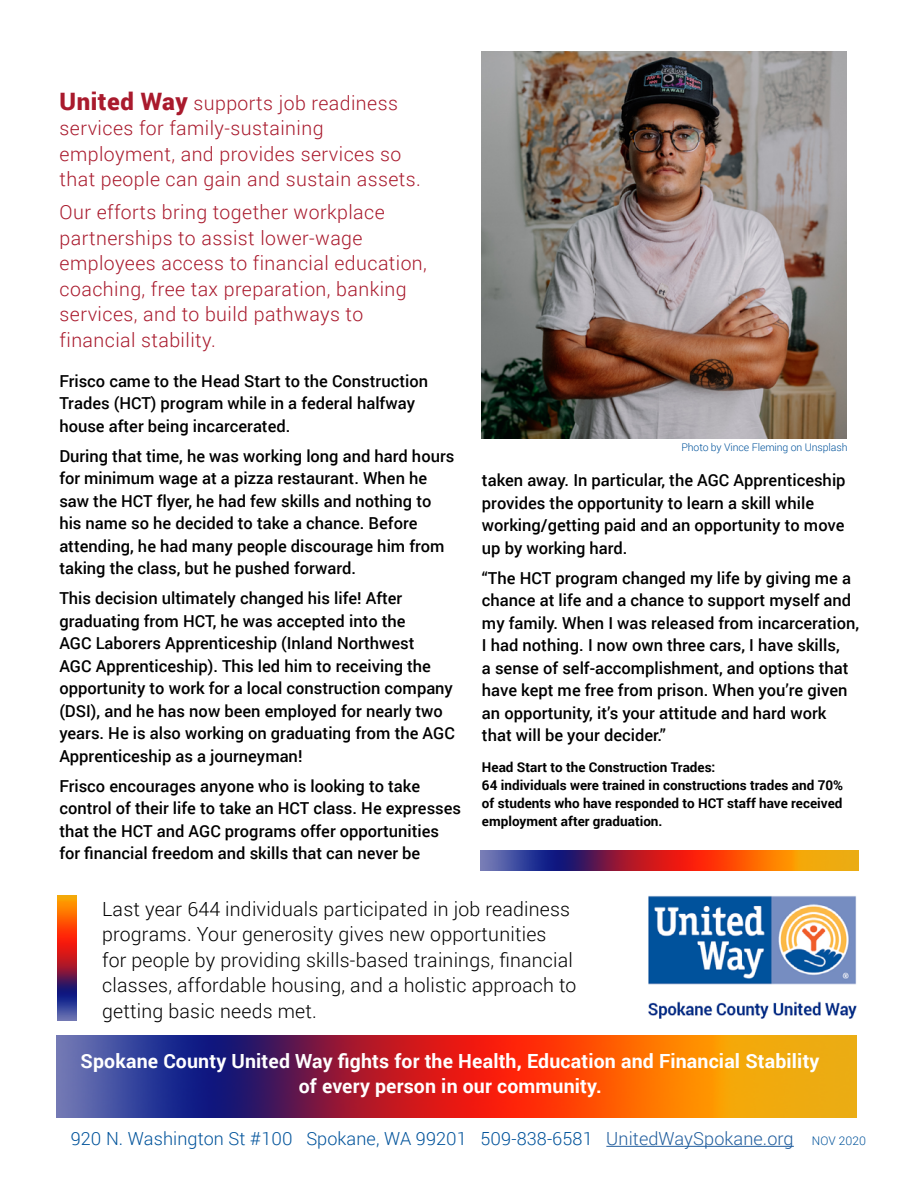
<style>
.page{position:relative;width:918px;height:1188px;background:#fff}
.page>*{position:absolute;margin:0;border:0;box-sizing:border-box;transform-origin:0 0}
.t1{font:300 19.5px/25.5px "Roboto";letter-spacing:.02em;color:#a91a2d}
.t2{font:300 19.5px/25.5px "Roboto";letter-spacing:.01em;color:#000}
.t3{font:700 19.5px/25.3px "Roboto";letter-spacing:.01em;color:#fff;text-align:center}
.t4{font:300 18px "Roboto";letter-spacing:.005em;color:#00539b}
.t5{font:500 16.5px/22.5px "Roboto";color:#000}
.t6{font:700 13.5px/18px "Roboto";color:#000}
.t7{font:300 10.5px "Roboto";letter-spacing:-.01em;color:#00539b}
.s1{font-weight:900;font-size:24px}
.s2{color:#215e9e}
.s3{font-size:11.85px}
</style>
<div class="page">
<img style="left:482px;top:51px;width:365px;height:388px">
<hr style="left:606px;top:1146px;width:188px;height:1px;background:#215e9e">
<img style="left:649px;top:895px;width:208px;height:124px">
<img style="left:481px;top:851px;width:378px;height:19px">
<img style="left:57px;top:896px;width:20px;height:125px">
<img style="left:56px;top:1035px;width:800px;height:83px">
<p class="t1" style="left:60px;top:89px;width:363px"><span class="s1">United Way</span> supports job readiness services for family-sustaining employment, and provides services so that people can gain and sustain assets.</p>
<p class="t1" style="left:60px;top:199px;width:369px">Our efforts bring together workplace partnerships to assist lower-wage employees access to financial education, coaching, free tax preparation, banking services, and to build pathways to financial stability.</p>
<p class="t5" style="left:59px;top:369px;width:370px">Frisco came to the Head Start to the Construction<br>Trades (HCT) program while in a federal halfway house after being incarcerated.</p>
<p class="t5" style="left:59px;top:444px;width:396px">During that time, he was working long and hard hours for minimum wage at a pizza restaurant. When he saw the HCT flyer, he had few skills and nothing to his name so he decided to take a chance. Before attending, he had many people discourage him from taking the class, but he pushed forward.</p>
<p class="t5" style="left:59px;top:587px;width:397px">This decision ultimately changed his life! After graduating from HCT, he was accepted into the<br>AGC Laborers Apprenticeship (Inland Northwest<br>AGC Apprenticeship). This led him to receiving the opportunity to work for a local construction company (DSI), and he has now been employed for nearly two years. He is also working on graduating from the AGC Apprenticeship as a journeyman!</p>
<p class="t5" style="left:59px;top:774px;width:403px">Frisco encourages anyone who is looking to take control of their life to take an HCT class. He expresses that the HCT and AGC programs offer opportunities for financial freedom and skills that can never be</p>
<p class="t7" style="left:681px;top:440px;width:168px">Photo by Vince Fleming on Unsplash</p>
<p class="t5" style="left:482px;top:468px;width:365px">taken away. In particular, the AGC Apprenticeship provides the opportunity to learn a skill while working/getting paid and an opportunity to move up by working hard.</p>
<p class="t5" style="left:482px;top:566px;width:379px">“The HCT program changed my life by giving me a chance at life and a chance to support myself and my family. When I was released from incarceration, I had nothing. I now own three cars, I have skills,<br>a sense of self-accomplishment, and options that have kept me free from prison. When you’re given an opportunity, it’s your attitude and hard work that will be your decider.”</p>
<p class="t6" style="left:482px;top:758px;width:363px">Head Start to the Construction Trades:<br>64 individuals were trained in constructions trades and 70% of students who have responded to HCT staff have received employment after graduation.</p>
<p class="t2" style="left:102px;top:896px;width:476px">Last year 644 individuals participated in job readiness programs. Your generosity gives new opportunities<br>for people by providing skills-based trainings, financial classes, affordable housing, and a holistic approach to getting basic needs met.</p>
<p class="t3" style="left:81px;top:1047px;width:740px">Spokane County United Way fights for the Health, Education and Financial Stability of every person in our community.</p>
<p class="t4" style="left:71px;top:1126px;width:797px">920 N. Washington St #100 Spokane, WA 99201 509-838-6581 <span class="s2">UnitedWaySpokane.org</span> <span class="s3">NOV 2020</span></p>
</div>
